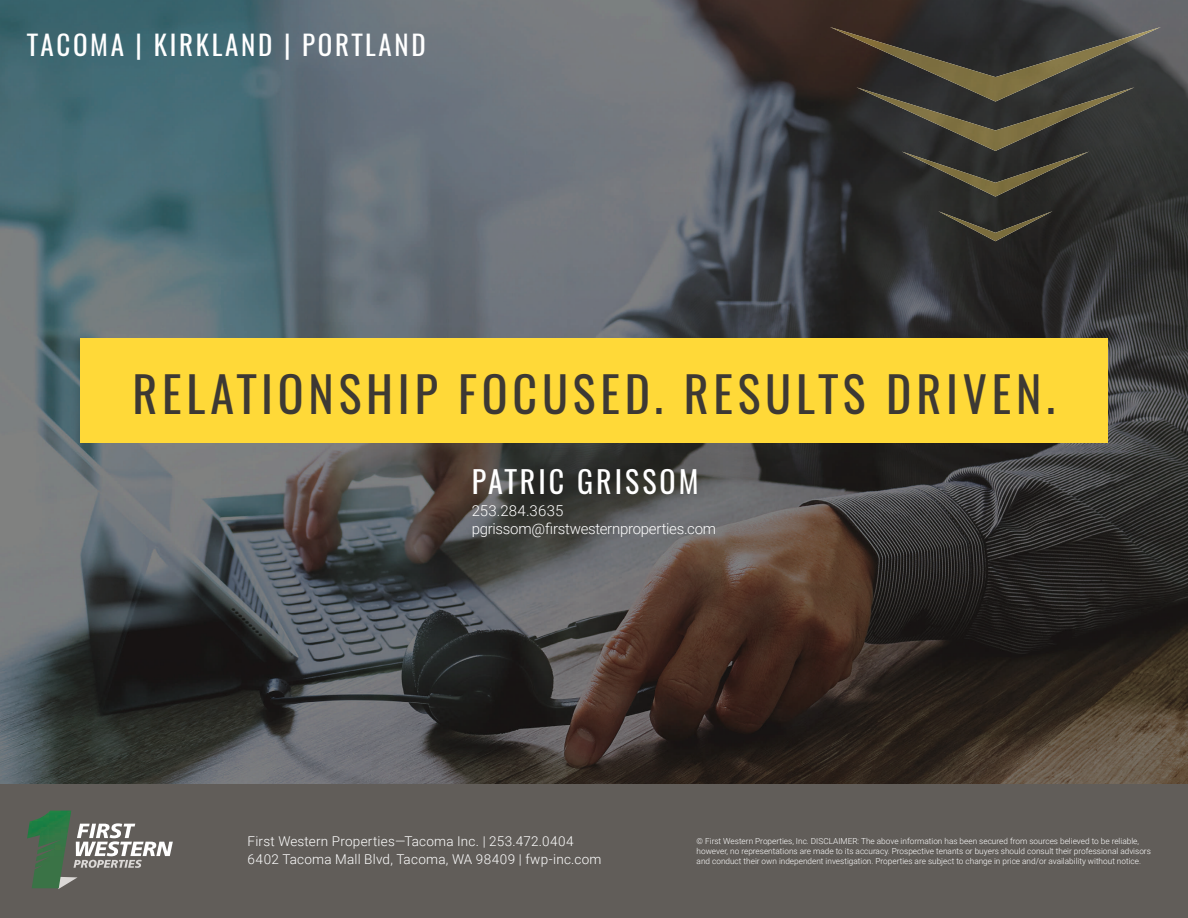
<style>
.page{position:relative;width:1188px;height:918px;background:#fff}
.page>*{position:absolute;margin:0;border:0;box-sizing:border-box;transform-origin:0 0}
.t1{font:48px "Oswald";letter-spacing:.1em;color:#3d3934}
.t2{font:30px "Oswald";letter-spacing:.1em;color:#fff}
.t3{font:27px "Oswald";letter-spacing:.1em;color:#fff}
.t4{font:300 15px/18px "Roboto";letter-spacing:-.015em;color:#fff}
.t5{font:300 13.5px/18px "Roboto";letter-spacing:.02em;color:#fff}
.t6{font:300 8.25px/9.9px "Roboto";color:#fff}
</style>
<div class="page">
<img style="left:0;top:0;width:1188px;height:785px">
<div style="left:0;top:785px;width:1188px;height:133px;background:#615d59"></div>
<img style="left:830px;top:27px;width:331px;height:75px">
<img style="left:856px;top:87px;width:278px;height:64px">
<img style="left:902px;top:152px;width:187px;height:45px">
<img style="left:938px;top:211px;width:115px;height:30px">
<svg style="left:58px;top:877px;width:20px;height:12px"></svg>
<svg style="left:73px;top:823px;width:100px;height:45px"></svg>
<img style="left:27px;top:811px;width:44px;height:77px">
<div style="left:80px;top:338px;width:1028px;height:105px;background:#ffd938"></div>
<h3 class="t3" style="left:27px;top:27px;width:400px">TACOMA | KIRKLAND | PORTLAND</h3>
<h1 class="t1" style="left:133px;top:361px;width:924px">RELATIONSHIP FOCUSED. RESULTS DRIVEN.</h1>
<h2 class="t2" style="left:472px;top:461px;width:228px">PATRIC GRISSOM</h2>
<h3 class="t4" style="left:472px;top:501px;width:246px">253.284.3635 pgrissom@firstwesternproperties.com</h3>
<h3 class="t5" style="left:248px;top:831px;width:356px">First Western Properties—Tacoma Inc. | 253.472.0404<br>6402 Tacoma Mall Blvd, Tacoma, WA 98409 | fwp-inc.com</h3>
<p class="t6" style="left:697px;top:836px;width:456px">© First Western Properties, Inc. DISCLAIMER: The above information has been secured from sources believed to be reliable, however, no representations are made to its accuracy. Prospective tenants or buyers should consult their professional advisors and conduct their own independent investigation. Properties are subject to change in price and/or availability without notice.</p>
</div>
